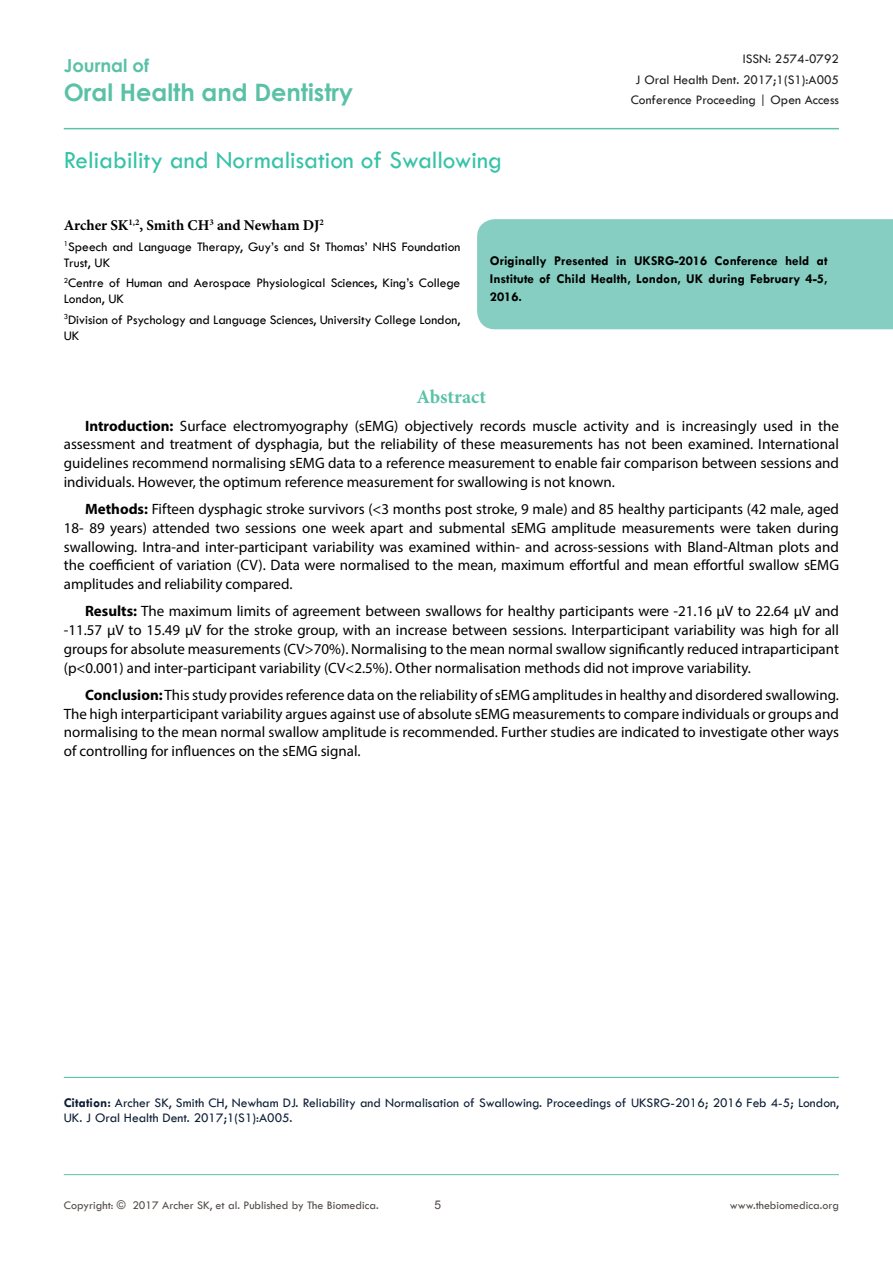
<style>
.page{position:relative;width:893px;height:1263px;background:#fff}
.page>*{position:absolute;margin:0;border:0;box-sizing:border-box;transform-origin:0 0}
.t1{font:25.5px "Tw Cen";color:#36c2a7}
.t2{font:700 24px "Century Gothic";color:#5ac1a7}
.t3{font:700 19.5px "Minion Pro";color:#5bc2a7}
.t4{font:700 18px "Century Gothic";color:#5ac1a7}
.t5{font:15px/18.8px "Myriad Pro";color:#000;text-align:justify}
.t6{font:700 15px "Minion Pro";letter-spacing:-.005em;color:#000}
.t7{font:13.5px/16.2px "Tw Cen";color:#000}
.t8{font:13.5px/15px "Tw Cen";color:#0c1e35}
.t9{font:700 13.5px/18.1px "Tw Cen";color:#000;text-align:justify}
.t10{font:13.5px/20.4px "Tw Cen";color:#202020;text-align:right}
.t11{font:12px "Tw Cen";color:#524b48}
.t12{font:12px "Arial";color:#524b48}
.s1{font-weight:700}
</style>
<div class="page">
<hr style="left:64px;top:1174px;width:775px;height:1px;background:#5bc2a7">
<hr style="left:64px;top:128px;width:775px;height:1px;background:#5bc2a7">
<div style="left:477px;top:219px;width:416px;height:110px;background:#85cec1"></div>
<hr style="left:64px;top:1077px;width:775px;height:1px;background:#5bc2a7">
<p class="t4" style="left:64px;top:52px;width:87px">Journal of</p>
<h2 class="t2" style="left:64px;top:74px;width:291px">Oral Health and Dentistry</h2>
<h1 class="t1" style="left:64px;top:145px;width:440px">Reliability and Normalisation of Swallowing</h1>
<p class="t10" style="left:631px;top:49px;width:210px">ISSN: 2574-0792<br>J Oral Health Dent. 2017;1(S1):A005<br>Conference Proceeding | Open Access</p>
<p class="t6" style="left:64px;top:215px;width:262px">Archer SK<sup>1,2</sup>, Smith CH<sup>3</sup> and Newham DJ<sup>2</sup></p>
<p class="t7" style="left:64px;top:238px;width:398px"><sup>1</sup>Speech and Language Therapy, Guy’s and St Thomas’ NHS Foundation<br>Trust, UK</p>
<p class="t7" style="left:64px;top:275px;width:398px"><sup>2</sup>Centre of Human and Aerospace Physiological Sciences, King’s College<br>London, UK</p>
<p class="t7" style="left:64px;top:311px;width:398px"><sup>3</sup>Division of Psychology and Language Sciences, University College London,<br>UK</p>
<p class="t9" style="left:490px;top:252px;width:339px">Originally Presented in UKSRG-2016 Conference held at Institute of Child Health, London, UK during February 4-5, 2016.</p>
<h3 class="t3" style="left:417px;top:383px;width:71px">Abstract</h3>
<p class="t5" style="left:64px;top:416px;width:777px;text-indent:21px"><span class="s1">Introduction:</span> Surface electromyography (sEMG) objectively records muscle activity and is increasingly used in the assessment and treatment of dysphagia, but the reliability of these measurements has not been examined. International guidelines recommend normalising sEMG data to a reference measurement to enable fair comparison between sessions and individuals. However, the optimum reference measurement for swallowing is not known.</p>
<p class="t5" style="left:64px;top:499px;width:777px;text-indent:21px"><span class="s1">Methods:</span> Fifteen dysphagic stroke survivors (&lt;3 months post stroke, 9 male) and 85 healthy participants (42 male, aged 18- 89 years) attended two sessions one week apart and submental sEMG amplitude measurements were taken during swallowing. Intra-and inter-participant variability was examined within- and across-sessions with Bland-Altman plots and the coefficient of variation (CV). Data were normalised to the mean, maximum effortful and mean effortful swallow sEMG amplitudes and reliability compared.</p>
<p class="t5" style="left:64px;top:602px;width:777px;text-indent:21px"><span class="s1">Results:</span> The maximum limits of agreement between swallows for healthy participants were -21.16 μV to 22.64 μV and -11.57 μV to 15.49 μV for the stroke group, with an increase between sessions. Interparticipant variability was high for all groups for absolute measurements (CV&gt;70%). Normalising to the mean normal swallow significantly reduced intraparticipant (p&lt;0.001) and inter-participant variability (CV&lt;2.5%). Other normalisation methods did not improve variability.</p>
<p class="t5" style="left:64px;top:685px;width:777px;text-indent:21px"><span class="s1">Conclusion:</span> This study provides reference data on the reliability of sEMG amplitudes in healthy and disordered swallowing.<br>The high interparticipant variability argues against use of absolute sEMG measurements to compare individuals or groups and normalising to the mean normal swallow amplitude is recommended. Further studies are indicated to investigate other ways of controlling for influences on the sEMG signal.</p>
<p class="t8" style="left:64px;top:1095px;width:777px"><span class="s1">Citation:</span> Archer SK, Smith CH, Newham DJ. Reliability and Normalisation of Swallowing. Proceedings of UKSRG-2016; 2016 Feb 4-5; London,<br>UK. J Oral Health Dent. 2017;1(S1):A005.</p>
<p class="t11" style="left:64px;top:1197px;width:316px">Copyright: © 2017 Archer SK, et al. Published by The Biomedica.</p>
<p class="t12" style="left:434px;top:1197px;width:8px">5</p>
<p class="t11" style="left:730px;top:1197px;width:111px">www.thebiomedica.org</p>
</div>
